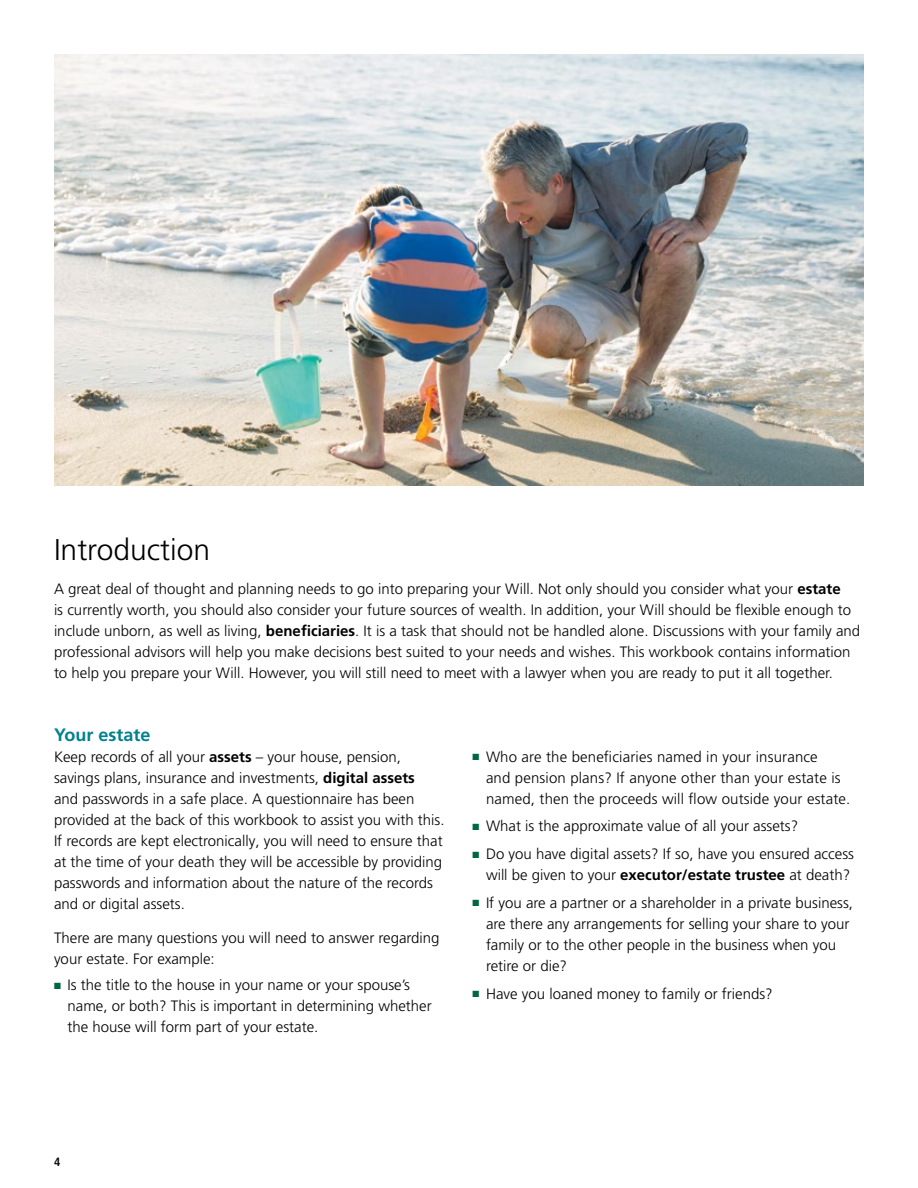
<style>
.page{position:relative;width:918px;height:1188px;background:#fff}
.page>*{position:absolute;margin:0;border:0;box-sizing:border-box;transform-origin:0 0}
.Head_-_Main_20{font:300 30px "Frutiger LT Pro";color:#000}
.Subhead_1A{font:700 18px "Frutiger LT Pro";color:#00818e}
.Text_Light{font:300 15px/21px "Frutiger LT Pro";color:#000}
.Text_Light_-_no_spac{font:300 15px/21px "Frutiger LT Pro";color:#000}
.t1{font:700 condensed 12px "Frutiger LT Pro";color:#000}
.s1{font-weight:700}
.s2{color:#00673e}
</style>
<div class="page">
<img style="left:54px;top:54px;width:810px;height:432px">
<h2 class="Head_-_Main_20" style="left:54px;top:532px;width:158px">Introduction</h2>
<p class="Text_Light" style="left:54px;top:578px;width:808px">A great deal of thought and planning needs to go into preparing your Will. Not only should you consider what your <span class="s1">estate<br></span>is currently worth, you should also consider your future sources of wealth. In addition, your Will should be flexible enough to include unborn, as well as living, <span class="s1">beneficiaries</span>. It is a task that should not be handled alone. Discussions with your family and professional advisors will help you make decisions best suited to your needs and wishes. This workbook contains information to help you prepare your Will. However, you will still need to meet with a lawyer when you are ready to put it all together.</p>
<h3 class="Subhead_1A" style="left:54px;top:724px;width:98px">Your estate</h3>
<p class="Text_Light_-_no_spac" style="left:54px;top:746px;width:392px">Keep records of all your <span class="s1">assets</span> – your house, pension, savings plans, insurance and investments, <span class="s1">digital assets<br></span>and passwords in a safe place. A questionnaire has been provided at the back of this workbook to assist you with this.<br>If records are kept electronically, you will need to ensure that at the time of your death they will be accessible by providing passwords and information about the nature of the records and or digital assets.</p>
<p class="Text_Light" style="left:54px;top:928px;width:387px">There are many questions you will need to answer regarding your estate. For example:</p>
<p class="Text_Light" style="left:68px;top:975px;width:366px;text-indent:-14px"><span class="s2">■</span> Is the title to the house in your name or your spouse’s name, or both? This is important in determining whether the house will form part of your estate.</p>
<p class="Text_Light" style="left:486px;top:746px;width:366px;text-indent:-14px"><span class="s2">■</span> Who are the beneficiaries named in your insurance<br>and pension plans? If anyone other than your estate is named, then the proceeds will flow outside your estate.</p>
<p class="Text_Light" style="left:472px;top:816px;width:327px"><span class="s2">■</span> What is the approximate value of all your assets?</p>
<p class="Text_Light" style="left:472px;top:844px;width:383px;text-align:right"><span class="s2">■</span> Do you have digital assets? If so, have you ensured access will be given to your <span class="s1">executor/estate trustee</span> at death?</p>
<p class="Text_Light" style="left:486px;top:892px;width:369px;text-indent:-14px"><span class="s2">■</span> If you are a partner or a shareholder in a private business, are there any arrangements for selling your share to your family or to the other people in the business when you retire or die?</p>
<p class="Text_Light" style="left:472px;top:983px;width:302px"><span class="s2">■</span> Have you loaned money to family or friends?</p>
<p class="t1" style="left:54px;top:1154px;width:8px">4</p>
</div>
